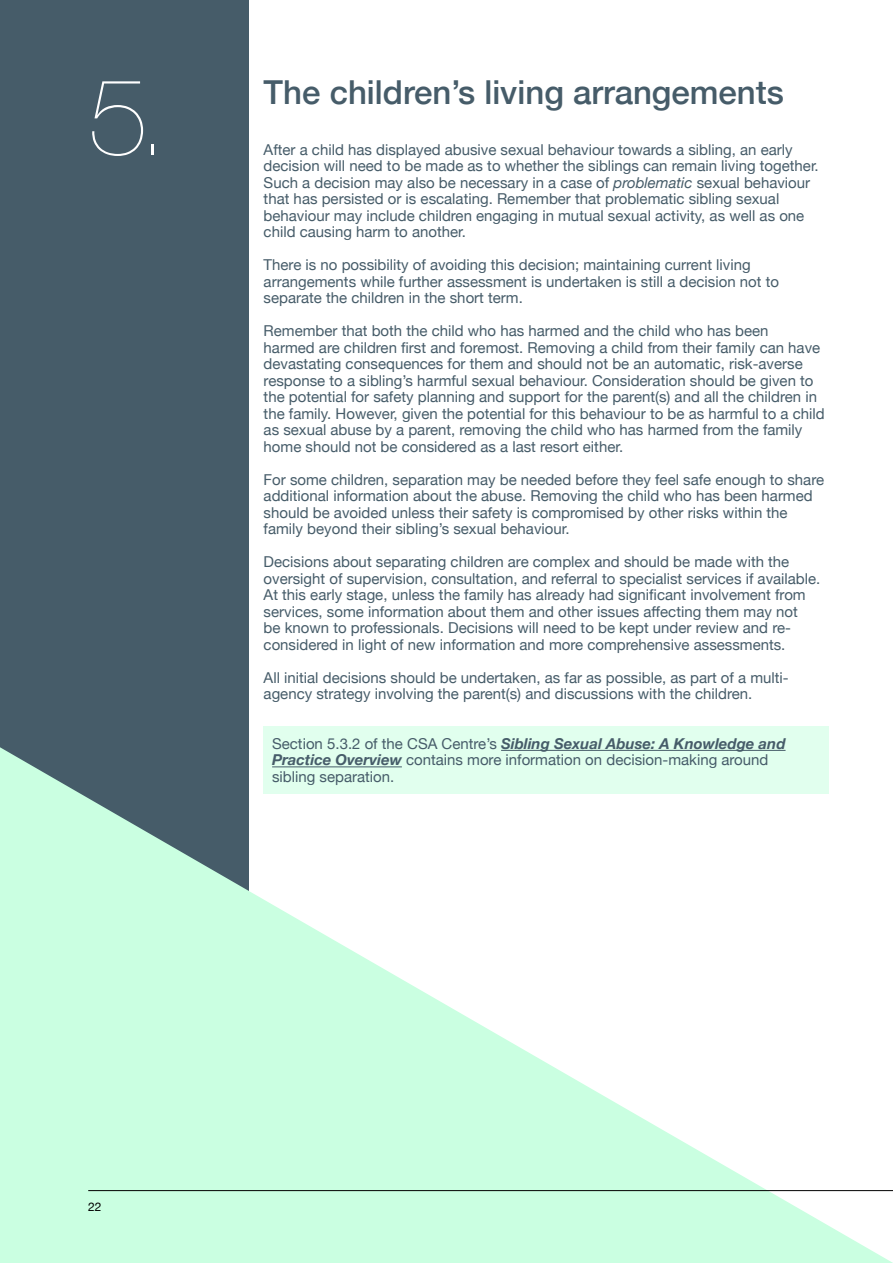
<style>
.page{position:relative;width:893px;height:1263px;background:#fff}
.page>*{position:absolute;margin:0;border:0;box-sizing:border-box;transform-origin:0 0}
.t1{font:200 108px "Helvetica Neue";color:#fff}
.t2{font:500 33px "Helvetica Neue";color:#465c69}
.t3{font:15px/16.5px "Helvetica Neue";color:#465c69}
.t4{font:12px "Helvetica Neue";color:#000}
.s1{font-style:italic}
.s2{font-weight:700;font-style:italic}
</style>
<div class="page">
<div style="left:0;top:0;width:249px;height:1263px;background:#465c69"></div>
<div style="left:264px;top:726px;width:565px;height:67px;background:#e1ffee"></div>
<svg style="left:0;top:747px;width:893px;height:516px;fill:#caffe1"></svg>
<hr style="left:88px;top:1190px;width:805px;height:1px;background:#000">
<h1 class="t1" style="left:88px;top:33px;width:81px">5.</h1>
<h2 class="t2" style="left:264px;top:66px;width:522px">The children’s living arrangements</h2>
<p class="t3" style="left:264px;top:142px;width:557px">After a child has displayed abusive sexual behaviour towards a sibling, an early decision will need to be made as to whether the siblings can remain living together.<br>Such a decision may also be necessary in a case of <span class="s1">problematic</span> sexual behaviour that has persisted or is escalating. Remember that problematic sibling sexual behaviour may include children engaging in mutual sexual activity, as well as one child causing harm to another.</p>
<p class="t3" style="left:264px;top:258px;width:517px">There is no possibility of avoiding this decision; maintaining current living arrangements while further assessment is undertaken is still a decision not to separate the children in the short term.</p>
<p class="t3" style="left:264px;top:324px;width:562px">Remember that both the child who has harmed and the child who has been<br>harmed are children first and foremost. Removing a child from their family can have devastating consequences for them and should not be an automatic, risk-averse response to a sibling’s harmful sexual behaviour. Consideration should be given to the potential for safety planning and support for the parent(s) and all the children in the family. However, given the potential for this behaviour to be as harmful to a child as sexual abuse by a parent, removing the child who has harmed from the family home should not be considered as a last resort either.</p>
<p class="t3" style="left:264px;top:472px;width:562px">For some children, separation may be needed before they feel safe enough to share additional information about the abuse. Removing the child who has been harmed should be avoided unless their safety is compromised by other risks within the family beyond their sibling’s sexual behaviour.</p>
<p class="t3" style="left:264px;top:555px;width:558px">Decisions about separating children are complex and should be made with the oversight of supervision, consultation, and referral to specialist services if available.<br>At this early stage, unless the family has already had significant involvement from services, some information about them and other issues affecting them may not<br>be known to professionals. Decisions will need to be kept under review and re&shy;considered in light of new information and more comprehensive assessments.</p>
<p class="t3" style="left:264px;top:670px;width:527px">All initial decisions should be undertaken, as far as possible, as part of a multi&shy;agency strategy involving the parent(s) and discussions with the children.</p>
<p class="t3" style="left:272px;top:736px;width:515px">Section 5.3.2 of the CSA Centre’s <span class="s2">Sibling Sexual Abuse: A Knowledge and<br>Practice Overview</span> contains more information on decision-making around sibling separation.</p>
<p class="t4" style="left:88px;top:1198px;width:15px">22</p>
</div>
